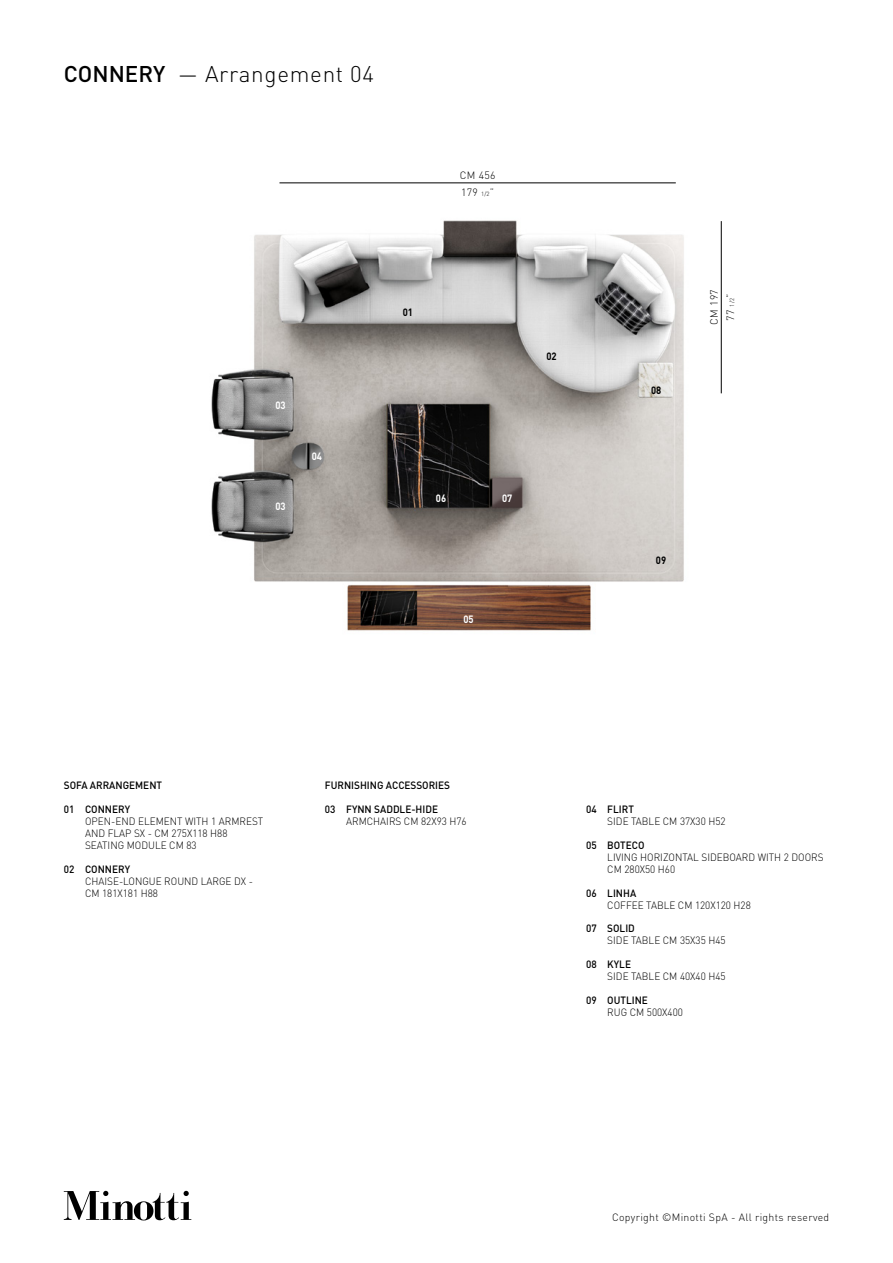
<style>
.page{position:relative;width:893px;height:1263px;background:#fff}
.page>*{position:absolute;margin:0;border:0;box-sizing:border-box;transform-origin:0 0}
.t1{font:300 22.5px "DIN";letter-spacing:.03em;color:#000}
.t2{font:300 10.5px/12px "DIN";color:#000;scale:.95 1}
.t3{font:500 10.5px "DIN";color:#000;scale:.95 1}
.t4{font:300 10.5px "DIN";letter-spacing:.03em;color:#000}
.t5{font:300 10.5px/16.5px "DIN";color:#000}
.t6{font:700 10.5px "DIN";color:#fff;scale:.9 1}
.t7{font:700 10.5px "DIN";color:#000;scale:.9 1}
.s1{font-weight:500}
.s2{font-size:6px}
</style>
<div class="page">
<svg style="left:64px;top:1191px;width:127px;height:29px"></svg>
<hr style="left:279px;top:183px;width:397px;height:1px;background:#000">
<hr style="left:721px;top:221px;width:1px;height:172px;background:#000">
<img style="left:211px;top:220px;width:473px;height:411px">
<h1 class="t1" style="left:64px;top:60px;width:312px"><span class="s1">CONNERY</span> — Arrangement 04</h1>
<p class="t5" style="left:460px;top:167px;width:37px">CM 456<br>179 <span class="s2">1/2</span>”</p>
<p class="t6" style="left:275px;top:398px;width:13px">03</p>
<p class="t6" style="left:275px;top:499px;width:13px">03</p>
<p class="t6" style="left:312px;top:450px;width:13px">04</p>
<p class="t7" style="left:403px;top:305px;width:13px">01</p>
<p class="t7" style="left:546px;top:349px;width:13px">02</p>
<p class="t6" style="left:436px;top:491px;width:13px">06</p>
<p class="t6" style="left:502px;top:492px;width:13px">07</p>
<p class="t6" style="left:463px;top:613px;width:13px">05</p>
<p class="t7" style="left:651px;top:383px;width:13px">08</p>
<p class="t5" style="left:705px;top:325px;width:37px;text-align:center;rotate:-90deg">CM 197<br>77 <span class="s2">1/2</span>”</p>
<p class="t7" style="left:656px;top:553px;width:13px">09</p>
<p class="t3" style="left:64px;top:778px;width:105px">SOFA ARRANGEMENT</p>
<p class="t3" style="left:64px;top:802px;width:71px">01 CONNERY</p>
<p class="t2" style="left:85px;top:815px;width:189px">OPEN-END ELEMENT WITH 1 ARMREST<br>AND FLAP SX - CM 275X118 H88<br>SEATING MODULE CM 83</p>
<p class="t3" style="left:64px;top:862px;width:71px">02 CONNERY</p>
<p class="t2" style="left:85px;top:875px;width:178px">CHAISE-LONGUE ROUND LARGE DX -<br>CM 181X181 H88</p>
<p class="t3" style="left:325px;top:778px;width:133px">FURNISHING ACCESSORIES</p>
<p class="t3" style="left:325px;top:802px;width:121px">03 FYNN SADDLE-HIDE</p>
<p class="t2" style="left:346px;top:815px;width:128px">ARMCHAIRS CM 82X93 H76</p>
<p class="t3" style="left:586px;top:802px;width:52px">04 FLIRT</p>
<p class="t2" style="left:607px;top:815px;width:126px">SIDE TABLE CM 37X30 H52</p>
<p class="t3" style="left:586px;top:838px;width:63px">05 BOTECO</p>
<p class="t2" style="left:607px;top:851px;width:229px">LIVING HORIZONTAL SIDEBOARD WITH 2 DOORS<br>CM 280X50 H60</p>
<p class="t3" style="left:586px;top:886px;width:54px">06 LINHA</p>
<p class="t2" style="left:607px;top:899px;width:153px">COFFEE TABLE CM 120X120 H28</p>
<p class="t3" style="left:586px;top:921px;width:53px">07 SOLID</p>
<p class="t2" style="left:607px;top:934px;width:126px">SIDE TABLE CM 35X35 H45</p>
<p class="t3" style="left:586px;top:957px;width:49px">08 KYLE</p>
<p class="t2" style="left:607px;top:970px;width:126px">SIDE TABLE CM 40X40 H45</p>
<p class="t3" style="left:586px;top:993px;width:67px">09 OUTLINE</p>
<p class="t2" style="left:607px;top:1006px;width:81px">RUG CM 500X400</p>
<p class="t4" style="left:612px;top:1210px;width:219px">Copyright ©Minotti SpA - All rights reserved</p>
</div>
